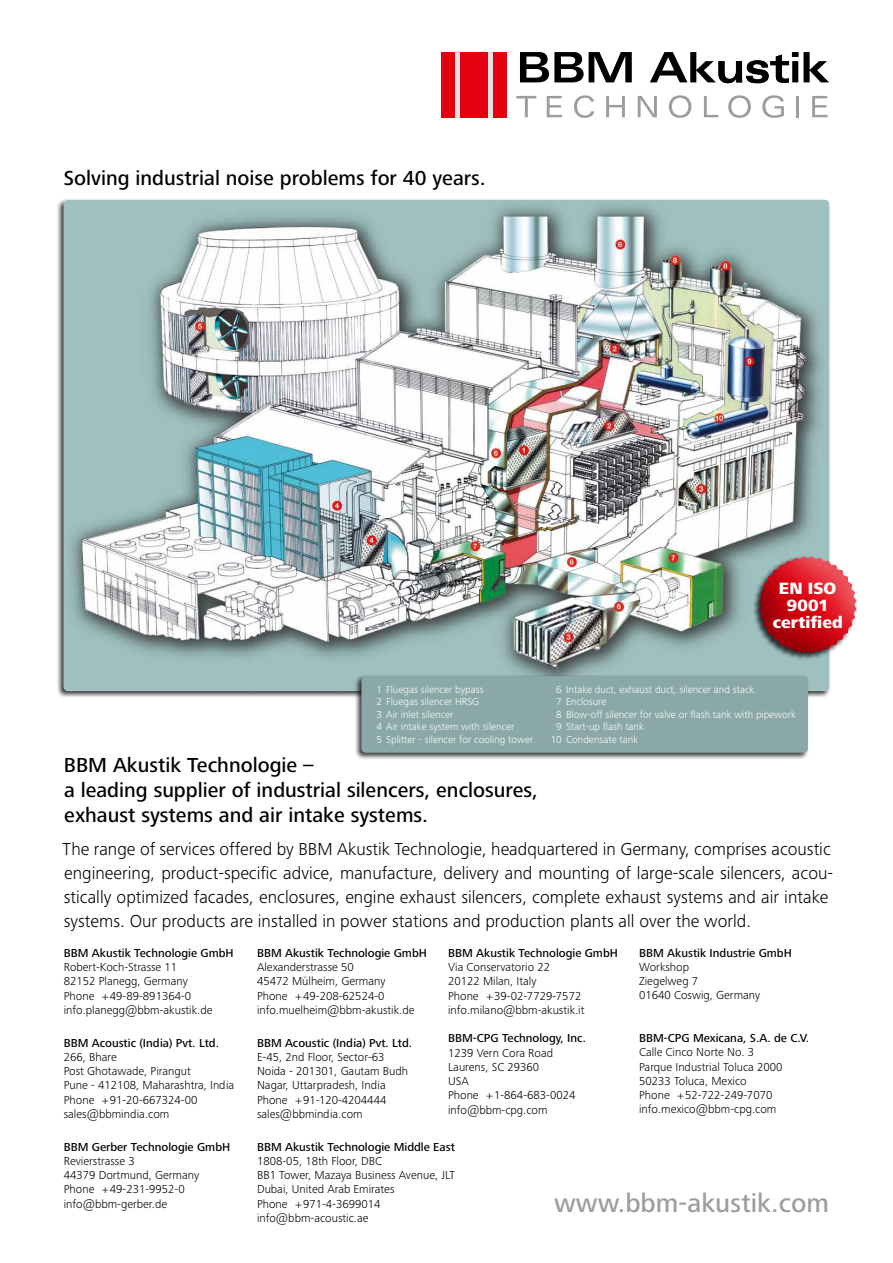
<style>
.page{position:relative;width:893px;height:1263px;background:#fff}
.page>*{position:absolute;margin:0;border:0;box-sizing:border-box;transform-origin:0 0}
.t1{font:500 27px "Frutiger Next Pro";color:#9c9d9d}
.t2{font:500 21px/25.2px "Frutiger Next LT";color:#000}
.t3{font:500 21px "Frutiger Next Pro";color:#000}
.t4{font:300 18px/24px "Frutiger Next Pro";color:#000}
.t5{font:800 16.95px/17px "Frutiger Next Pro";letter-spacing:.005em;color:#fff;text-align:center}
.t6{font:300 12px/14.2px "Frutiger Next Pro";color:#000}
.t7{font:500 12px "Frutiger Next Pro";color:#000}
.t8{font:300 10.5px/12.6px "Frutiger Next Pro";color:#fff}
.s1{font-family:"Frutiger Next Pro"}
</style>
<div class="page">
<div style="left:56px;top:198px;width:775px;height:500px;background:#000;opacity:.75"></div>
<img style="left:64px;top:200px;width:765px;height:491px">
<svg style="left:516px;top:96px;width:20px;height:21px"></svg>
<svg style="left:547px;top:96px;width:15px;height:21px"></svg>
<svg style="left:574px;top:95px;width:20px;height:23px"></svg>
<svg style="left:606px;top:96px;width:19px;height:21px"></svg>
<svg style="left:638px;top:96px;width:19px;height:21px"></svg>
<svg style="left:669px;top:95px;width:22px;height:23px"></svg>
<svg style="left:704px;top:96px;width:14px;height:21px"></svg>
<svg style="left:728px;top:95px;width:23px;height:23px"></svg>
<svg style="left:762px;top:95px;width:22px;height:23px"></svg>
<hr style="left:796px;top:96px;width:3px;height:21px;background:#9c9d9d">
<svg style="left:812px;top:96px;width:15px;height:21px"></svg>
<svg style="left:520px;top:52px;width:112px;height:30px"></svg>
<svg style="left:650px;top:52px;width:179px;height:31px"></svg>
<div style="left:441px;top:52px;width:65px;height:65px;background:#e3e3e3"></div>
<div style="left:441px;top:52px;width:14px;height:65px;background:#e3000f"></div>
<div style="left:460px;top:52px;width:28px;height:65px;background:#e3000f"></div>
<div style="left:493px;top:52px;width:13px;height:65px;background:#e3000f"></div>
<div style="left:354px;top:674px;width:455px;height:86px;background:#000;opacity:.75"></div>
<div style="left:361px;top:676px;width:447px;height:77px;background:#8aa8a7;border-radius:4px"></div>
<div style="left:752px;top:555px;width:106px;height:106px;background:#000;opacity:.75"></div>
<div style="left:756px;top:555px;width:101px;height:101px;background:#000;opacity:.75"></div>
<h2 class="t3" style="left:63px;top:166px;width:424px">Solving industrial noise problems for 40 years.</h2>
<h3 class="t5" style="left:773px;top:580px;width:72px">EN ISO<br>9001 certified</h3>
<p class="t8" style="left:376px;top:683px;width:158px">1 Fluegas silencer bypass<br>2 Fluegas silencer HRSG<br>3 Air inlet silencer<br>4 Air intake system with silencer<br>5 Splitter - silencer for cooling tower</p>
<p class="t8" style="left:556px;top:683px;width:200px">6 Intake duct, exhaust duct, silencer and stack</p>
<p class="t8" style="left:556px;top:695px;width:52px">7 Enclosure</p>
<p class="t8" style="left:556px;top:708px;width:241px">8 Blow-off silencer for valve or flash tank with pipework</p>
<p class="t8" style="left:556px;top:720px;width:89px">9 Start-up flash tank</p>
<p class="t8" style="left:551px;top:733px;width:89px">10 Condensate tank</p>
<h2 class="t3" style="left:64px;top:753px;width:251px">BBM Akustik Technologie –</h2>
<h2 class="t2" style="left:64px;top:778px;width:475px">a leading supplier of industrial silencers, enclosures, exhaust systems and air intake systems<span class="s1">.</span></h2>
<p class="t4" style="left:63px;top:837px;width:772px">The range of services offered by BBM Akustik Technologie, headquartered in Germany, comprises acoustic engineering, product-specific advice, manufacture, delivery and mounting of large-scale silencers, acou&shy;stically optimized facades, enclosures, engine exhaust silencers, complete exhaust systems and air intake systems. Our products are installed in power stations and production plants all over the world.</p>
<p class="t7" style="left:64px;top:946px;width:171px">BBM Akustik Technologie GmbH</p>
<p class="t6" style="left:64px;top:960px;width:150px">Robert-Koch-Strasse 11<br>82152 Planegg, Germany<br>Phone +49-89-891364-0 info.planegg@bbm-akustik.de</p>
<p class="t7" style="left:64px;top:1036px;width:157px">BBM Acoustic (India) Pvt. Ltd.</p>
<p class="t6" style="left:64px;top:1050px;width:172px">266, Bhare<br>Post Ghotawade, Pirangut<br>Pune - 412108, Maharashtra, India<br>Phone +91-20-667324-00 sales@bbmindia.com</p>
<p class="t7" style="left:64px;top:1140px;width:168px">BBM Gerber Technologie GmbH</p>
<p class="t6" style="left:64px;top:1154px;width:137px">Revierstrasse 3<br>44379 Dortmund, Germany<br>Phone +49-231-9952-0 info@bbm-gerber.de</p>
<p class="t7" style="left:639px;top:946px;width:154px">BBM Akustik Industrie GmbH</p>
<p class="t6" style="left:639px;top:960px;width:123px">Workshop<br>Ziegelweg 7<br>01640 Coswig, Germany</p>
<p class="t7" style="left:639px;top:1031px;width:172px">BBM-CPG Mexicana, S.A. de C.V.</p>
<p class="t6" style="left:639px;top:1045px;width:145px">Calle Cinco Norte No. 3<br>Parque Industrial Toluca 2000<br>50233 Toluca, Mexico<br>Phone +52-722-249-7070 info.mexico@bbm-cpg.com</p>
<p class="t7" style="left:448px;top:946px;width:171px">BBM Akustik Technologie GmbH</p>
<p class="t6" style="left:448px;top:960px;width:138px">Via Conservatorio 22<br>20122 Milan, Italy<br>Phone +39-02-7729-7572 info.milano@bbm-akustik.it</p>
<p class="t7" style="left:448px;top:1031px;width:139px">BBM-CPG Technology, Inc.</p>
<p class="t6" style="left:448px;top:1045px;width:129px">1239 Vern Cora Road<br>Laurens, SC 29360<br>USA<br>Phone +1-864-683-0024 info@bbm-cpg.com</p>
<p class="t7" style="left:257px;top:946px;width:171px">BBM Akustik Technologie GmbH</p>
<p class="t6" style="left:257px;top:960px;width:159px">Alexanderstrasse 50<br>45472 Mülheim, Germany<br>Phone +49-208-62524-0 info.muelheim@bbm-akustik.de</p>
<p class="t7" style="left:257px;top:1036px;width:157px">BBM Acoustic (India) Pvt. Ltd.</p>
<p class="t6" style="left:257px;top:1050px;width:153px">E-45, 2nd Floor, Sector-63<br>Noida - 201301, Gautam Budh<br>Nagar, Uttarpradesh, India<br>Phone +91-120-4204444 sales@bbmindia.com</p>
<p class="t7" style="left:257px;top:1140px;width:199px">BBM Akustik Technologie Middle East</p>
<p class="t6" style="left:257px;top:1154px;width:199px">1808-05, 18th Floor, DBC<br>BB1 Tower, Mazaya Business Avenue, JLT<br>Dubai, United Arab Emirates<br>Phone +971-4-3699014 info@bbm-acoustic.ae</p>
<h1 class="t1" style="left:554px;top:1187px;width:276px">www.bbm-akustik.com</h1>
</div>
